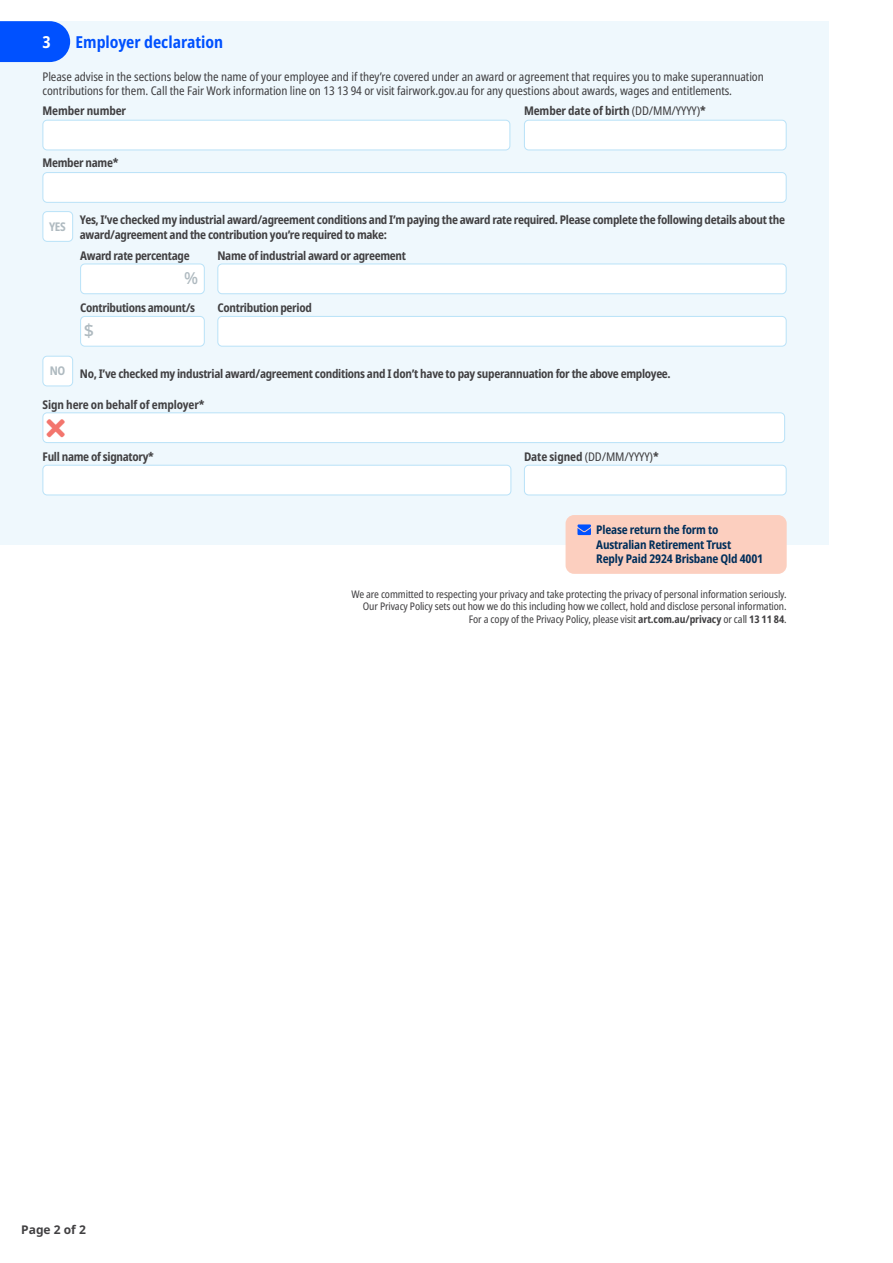
<style>
.page{position:relative;width:893px;height:1263px;background:#fff}
.page>*{position:absolute;margin:0;border:0;box-sizing:border-box;transform-origin:0 0}
.ART_Field_Text{font:500 18px "Noto Sans";color:#afbac0}
.ART_Section_Header{font:700 condensed 16.5px "Noto Sans";color:#0051ff}
.ART_Field_Text-2{font:500 16.5px "Noto Sans";color:#afbac0}
.ART_Section_Number{font:700 condensed 16.5px "Noto Sans";color:#fff}
.SUNFORM_Field_Head{font:700 condensed 12px/14.4px "Noto Sans";letter-spacing:-.025em;color:#414042}
.SUNFORM_Field_Head-2{font:condensed 12px/13.5px "Noto Sans";letter-spacing:-.005em;color:#414042}
.FORM_CellHeader{font:700 condensed 12px/14.4px "Noto Sans";letter-spacing:-.015em;color:#002e5a}
.ART_Page_Number{font:700 12px "Noto Sans";color:#414042}
.ART_Field_Text-3{font:700 condensed 12px "Noto Sans";color:#afbac0}
.t1{font:condensed 10.5px/12.6px "Noto Sans";letter-spacing:-.01em;color:#414042;text-align:right}
.s1{font-weight:400}
.s2{font-weight:700}
</style>
<div class="page">
<div style="left:0;top:21px;width:828px;height:523px;background:#eff8fd"></div>
<div style="left:43px;top:465px;width:468px;height:30px;background:#fff;border-radius:4px"></div>
<div style="left:43px;top:465px;width:468px;height:30px;border:1px solid #b9e2f8;border-radius:4px"></div>
<div style="left:43px;top:413px;width:742px;height:30px;background:#fff;border-radius:4px"></div>
<div style="left:43px;top:412px;width:742px;height:31px;border:1px solid #b9e2f8;border-radius:4px"></div>
<div style="left:524px;top:465px;width:262px;height:30px;background:#fff;border-radius:4px"></div>
<div style="left:524px;top:465px;width:262px;height:30px;border:1px solid #b9e2f8;border-radius:4px"></div>
<div style="left:81px;top:264px;width:123px;height:30px;background:#fff;border-radius:4px"></div>
<div style="left:80px;top:264px;width:125px;height:30px;border:1px solid #b9e2f8;border-radius:4px"></div>
<div style="left:218px;top:264px;width:568px;height:30px;background:#fff;border-radius:4px"></div>
<div style="left:217px;top:264px;width:569px;height:30px;border:1px solid #b9e2f8;border-radius:4px"></div>
<div style="left:218px;top:316px;width:568px;height:30px;background:#fff;border-radius:4px"></div>
<div style="left:217px;top:316px;width:569px;height:31px;border:1px solid #b9e2f8;border-radius:4px"></div>
<div style="left:43px;top:212px;width:30px;height:29px;background:#fff;border-radius:4px"></div>
<div style="left:43px;top:211px;width:30px;height:31px;border:1px solid #b9e2f8;border-radius:4px"></div>
<div style="left:43px;top:356px;width:30px;height:30px;background:#fff;border-radius:4px"></div>
<div style="left:43px;top:356px;width:30px;height:30px;border:1px solid #b9e2f8;border-radius:4px"></div>
<div style="left:43px;top:173px;width:743px;height:29px;background:#fff;border-radius:4px"></div>
<div style="left:43px;top:172px;width:743px;height:31px;border:1px solid #b9e2f8;border-radius:4px"></div>
<div style="left:43px;top:120px;width:467px;height:30px;background:#fff;border-radius:4px"></div>
<div style="left:43px;top:120px;width:467px;height:30px;border:1px solid #b9e2f8;border-radius:4px"></div>
<div style="left:524px;top:120px;width:262px;height:30px;background:#fff;border-radius:4px"></div>
<div style="left:524px;top:120px;width:262px;height:30px;border:1px solid #b9e2f8;border-radius:4px"></div>
<div style="left:81px;top:316px;width:123px;height:30px;background:#fff;border-radius:4px"></div>
<div style="left:80px;top:316px;width:125px;height:31px;border:1px solid #b9e2f8;border-radius:4px"></div>
<svg style="left:0;top:21px;width:70px;height:41px;background:#0f5bfe"></svg>
<div style="left:566px;top:515px;width:221px;height:59px;background:#fccfbf;border-radius:9px"></div>
<svg style="left:577px;top:524px;width:14px;height:11px"></svg>
<p class="ART_Section_Number" style="left:43px;top:30px;width:10px">3</p>
<p class="ART_Section_Header" style="left:75px;top:30px;width:149px">Employer declaration</p>
<p class="SUNFORM_Field_Head-2" style="left:43px;top:71px;width:723px">Please advise in the sections below the name of your employee and if they’re covered under an award or agreement that requires you to make superannuation contributions for them. Call the Fair Work information line on 13 13 94 or visit fairwork.gov.au for any questions about awards, wages and entitlements.</p>
<p class="SUNFORM_Field_Head" style="left:43px;top:104px;width:85px">Member number</p>
<p class="SUNFORM_Field_Head" style="left:43px;top:156px;width:77px">Member name*</p>
<p class="SUNFORM_Field_Head" style="left:524px;top:104px;width:183px">Member date of birth <span class="s1">(DD/MM/YYYY)</span>*</p>
<p class="ART_Field_Text-3" style="left:49px;top:218px;width:18px">YES</p>
<p class="ART_Field_Text-3" style="left:50px;top:362px;width:17px">NO</p>
<p class="SUNFORM_Field_Head" style="left:80px;top:213px;width:707px">Yes, I’ve checked my industrial award/agreement conditions and I’m paying the award rate required. Please complete the following details about the award/agreement and the contribution you’re required to make:</p>
<p class="SUNFORM_Field_Head" style="left:80px;top:248px;width:111px">Award rate percentage</p>
<p class="SUNFORM_Field_Head" style="left:217px;top:248px;width:190px">Name of industrial award or agreement</p>
<p class="ART_Field_Text-2" style="left:184px;top:266px;width:16px">%</p>
<p class="SUNFORM_Field_Head" style="left:80px;top:301px;width:116px">Contributions amount/s</p>
<p class="SUNFORM_Field_Head" style="left:217px;top:301px;width:96px">Contribution period</p>
<p class="ART_Field_Text" style="left:84px;top:318px;width:12px">$</p>
<p class="SUNFORM_Field_Head" style="left:80px;top:366px;width:592px">No, I’ve checked my industrial award/agreement conditions and I don’t have to pay superannuation for the above employee.</p>
<p class="SUNFORM_Field_Head" style="left:43px;top:397px;width:163px">Sign here on behalf of employer*</p>
<p class="SUNFORM_Field_Head" style="left:43px;top:450px;width:113px">Full name of signatory*</p>
<p class="SUNFORM_Field_Head-2" style="left:524px;top:450px;width:136px"><span class="s2">Date signed</span> (DD/MM/YYYY)<span class="s2">*</span></p>
<p class="FORM_CellHeader" style="left:596px;top:523px;width:168px">Please return the form to<br>Australian Retirement Trust<br>Reply Paid 2924 Brisbane Qld 4001</p>
<p class="t1" style="left:351px;top:588px;width:437px">We are committed to respecting your privacy and take protecting the privacy of personal information seriously.<br>Our Privacy Policy sets out how we do this including how we collect, hold and disclose personal information.<br>For a copy of the Privacy Policy, please visit <span class="s2">art.com.au/privacy</span> or call <span class="s2">13 11 84</span>.</p>
<p class="ART_Page_Number" style="left:21px;top:1221px;width:66px">Page 2 of 2</p>
</div>
